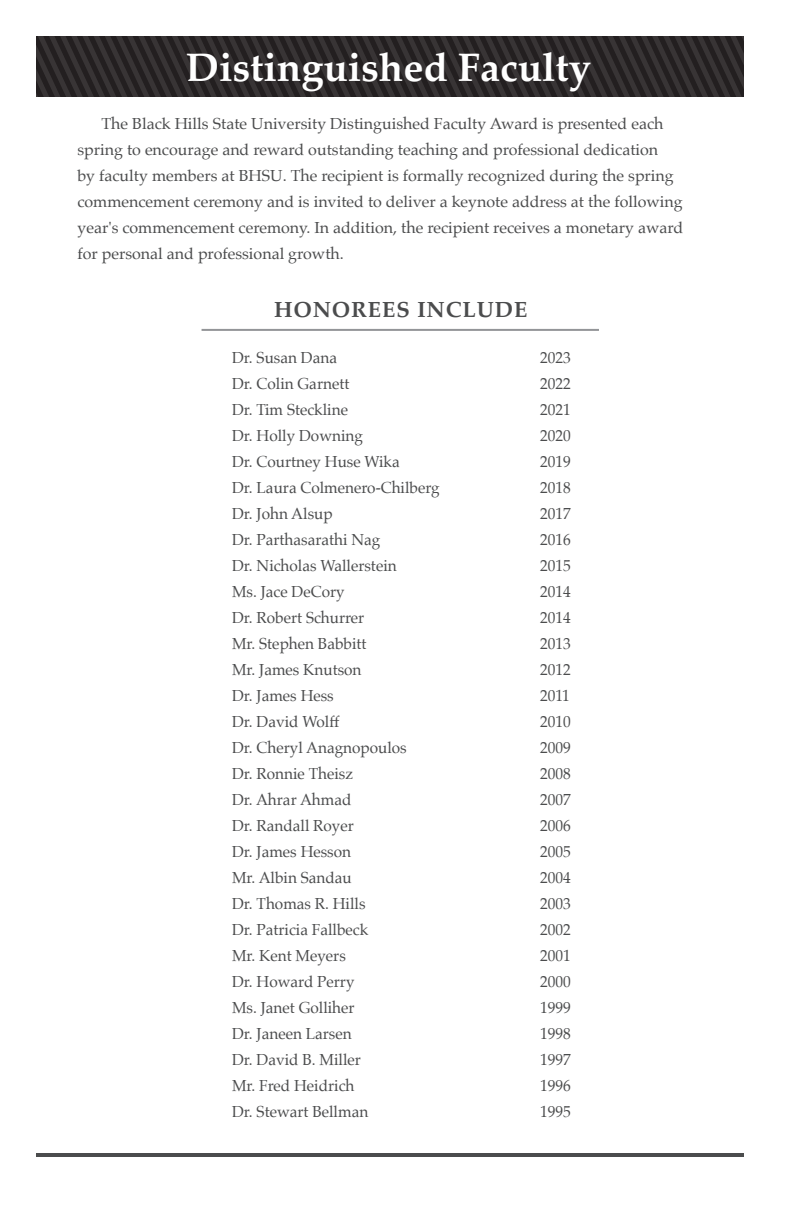
<style>
.page{position:relative;width:792px;height:1224px;background:#fff}
.page>*{position:absolute;margin:0;border:0;box-sizing:border-box;transform-origin:0 0}
.Headline{font:700 40px "Palatino";color:#fff}
.t1{font:700 22px "Palatino";letter-spacing:.04em;color:#4b4c4d}
.t2{font:16px "Palatino";color:#4b4c4d;scale:.96 1}
.t3{font:16px/26px "Palatino";color:#4b4c4d}
</style>
<div class="page">
<svg style="left:36px;top:36px;width:708px;height:61px;background:#2d292a"></svg>
<hr style="left:36px;top:1153px;width:708px;height:4px;background:#4b4c4d">
<hr style="left:202px;top:329px;width:397px;height:2px;background:#939598">
<p class="Headline" style="left:186px;top:33px;width:407px">Distinguished Faculty</p>
<p class="t3" style="left:77px;top:111px;width:607px;text-indent:24px">The Black Hills State University Distinguished Faculty Award is presented each spring to encourage and reward outstanding teaching and professional dedication<br>by faculty members at BHSU. The recipient is formally recognized during the spring commencement ceremony and is invited to deliver a keynote address at the following year's commencement ceremony. In addition, the recipient receives a monetary award for personal and professional growth.</p>
<p class="t1" style="left:274px;top:291px;width:255px">HONOREES INCLUDE</p>
<p class="t2" style="left:232px;top:344px;width:111px">Dr. Susan Dana</p>
<p class="t2" style="left:540px;top:344px;width:33px">2023</p>
<p class="t2" style="left:232px;top:370px;width:124px">Dr. Colin Garnett</p>
<p class="t2" style="left:540px;top:370px;width:33px">2022</p>
<p class="t2" style="left:232px;top:396px;width:122px">Dr. Tim Steckline</p>
<p class="t2" style="left:540px;top:396px;width:33px">2021</p>
<p class="t2" style="left:232px;top:422px;width:138px">Dr. Holly Downing</p>
<p class="t2" style="left:540px;top:422px;width:33px">2020</p>
<p class="t2" style="left:232px;top:448px;width:176px">Dr. Courtney Huse Wika</p>
<p class="t2" style="left:540px;top:448px;width:33px">2019</p>
<p class="t2" style="left:232px;top:474px;width:218px">Dr. Laura Colmenero-Chilberg</p>
<p class="t2" style="left:540px;top:474px;width:33px">2018</p>
<p class="t2" style="left:232px;top:500px;width:106px">Dr. John Alsup</p>
<p class="t2" style="left:540px;top:500px;width:33px">2017</p>
<p class="t2" style="left:232px;top:526px;width:156px">Dr. Parthasarathi Nag</p>
<p class="t2" style="left:540px;top:526px;width:33px">2016</p>
<p class="t2" style="left:232px;top:552px;width:173px">Dr. Nicholas Wallerstein</p>
<p class="t2" style="left:540px;top:552px;width:33px">2015</p>
<p class="t2" style="left:232px;top:578px;width:119px">Ms. Jace DeCory</p>
<p class="t2" style="left:540px;top:578px;width:33px">2014</p>
<p class="t2" style="left:232px;top:604px;width:139px">Dr. Robert Schurrer</p>
<p class="t2" style="left:540px;top:604px;width:33px">2014</p>
<p class="t2" style="left:232px;top:630px;width:142px">Mr. Stephen Babbitt</p>
<p class="t2" style="left:540px;top:630px;width:33px">2013</p>
<p class="t2" style="left:232px;top:656px;width:136px">Mr. James Knutson</p>
<p class="t2" style="left:540px;top:656px;width:33px">2012</p>
<p class="t2" style="left:232px;top:682px;width:107px">Dr. James Hess</p>
<p class="t2" style="left:540px;top:682px;width:33px">2011</p>
<p class="t2" style="left:232px;top:708px;width:113px">Dr. David Wolff</p>
<p class="t2" style="left:540px;top:708px;width:33px">2010</p>
<p class="t2" style="left:232px;top:734px;width:184px">Dr. Cheryl Anagnopoulos</p>
<p class="t2" style="left:540px;top:734px;width:33px">2009</p>
<p class="t2" style="left:232px;top:760px;width:128px">Dr. Ronnie Theisz</p>
<p class="t2" style="left:540px;top:760px;width:33px">2008</p>
<p class="t2" style="left:232px;top:786px;width:126px">Dr. Ahrar Ahmad</p>
<p class="t2" style="left:540px;top:786px;width:33px">2007</p>
<p class="t2" style="left:232px;top:812px;width:128px">Dr. Randall Royer</p>
<p class="t2" style="left:540px;top:812px;width:33px">2006</p>
<p class="t2" style="left:232px;top:838px;width:126px">Dr. James Hesson</p>
<p class="t2" style="left:540px;top:838px;width:33px">2005</p>
<p class="t2" style="left:232px;top:864px;width:126px">Mr. Albin Sandau</p>
<p class="t2" style="left:540px;top:864px;width:33px">2004</p>
<p class="t2" style="left:232px;top:890px;width:141px">Dr. Thomas R. Hills</p>
<p class="t2" style="left:540px;top:890px;width:33px">2003</p>
<p class="t2" style="left:232px;top:916px;width:143px">Dr. Patricia Fallbeck</p>
<p class="t2" style="left:540px;top:916px;width:33px">2002</p>
<p class="t2" style="left:232px;top:942px;width:120px">Mr. Kent Meyers</p>
<p class="t2" style="left:540px;top:942px;width:33px">2001</p>
<p class="t2" style="left:232px;top:968px;width:129px">Dr. Howard Perry</p>
<p class="t2" style="left:540px;top:968px;width:33px">2000</p>
<p class="t2" style="left:232px;top:994px;width:129px">Ms. Janet Golliher</p>
<p class="t2" style="left:540px;top:994px;width:33px">1999</p>
<p class="t2" style="left:232px;top:1020px;width:126px">Dr. Janeen Larsen</p>
<p class="t2" style="left:540px;top:1020px;width:33px">1998</p>
<p class="t2" style="left:232px;top:1046px;width:136px">Dr. David B. Miller</p>
<p class="t2" style="left:540px;top:1046px;width:33px">1997</p>
<p class="t2" style="left:232px;top:1072px;width:129px">Mr. Fred Heidrich</p>
<p class="t2" style="left:540px;top:1072px;width:33px">1996</p>
<p class="t2" style="left:232px;top:1098px;width:143px">Dr. Stewart Bellman</p>
<p class="t2" style="left:540px;top:1098px;width:33px">1995</p>
</div>
